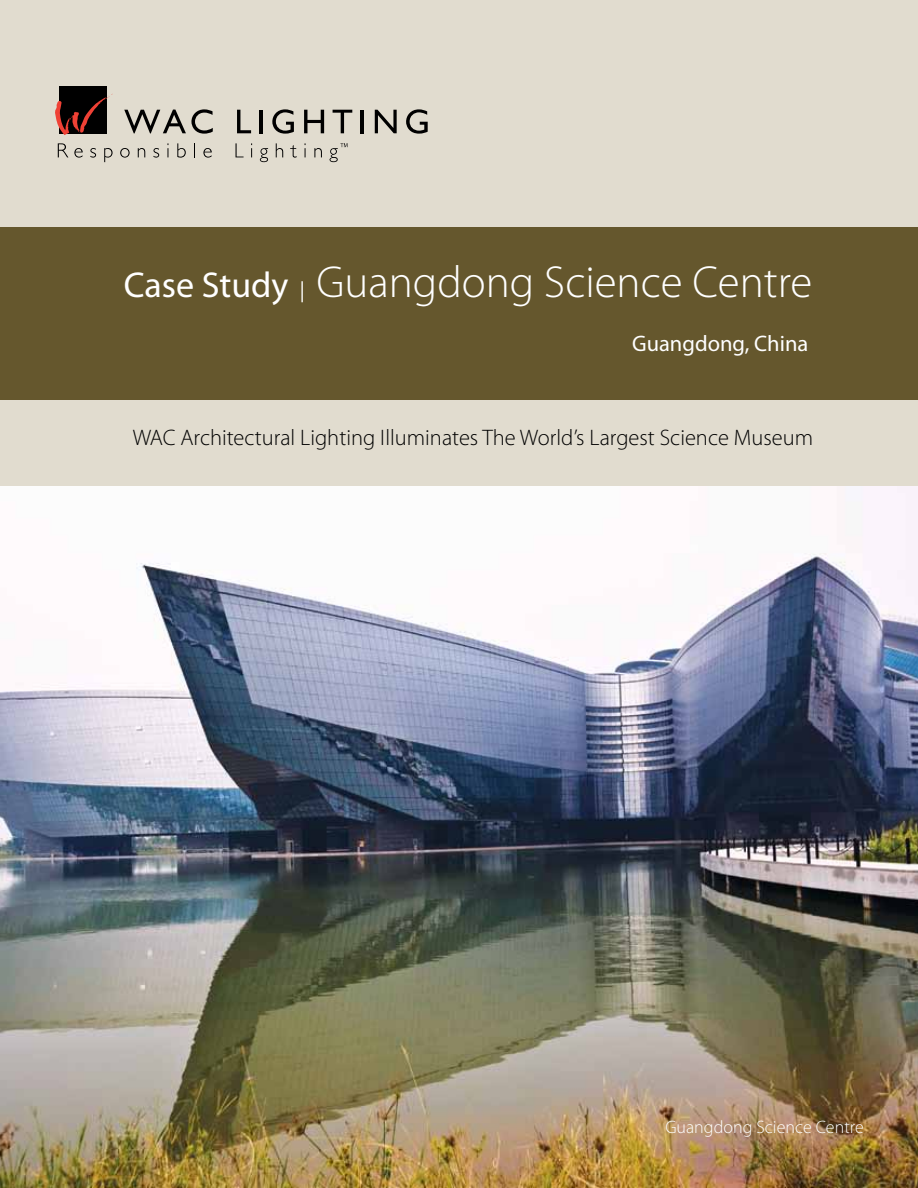
<style>
.page{position:relative;width:918px;height:1188px;background:#fff}
.page>*{position:absolute;margin:0;border:0;box-sizing:border-box;transform-origin:0 0}
.t1{font:300 45px "Myriad Pro";color:#fff}
.t2{font:300 22.5px "Myriad Pro";color:#000}
.t3{font:22.5px "Myriad Pro";color:#fff}
.t4{font:300 18px "Myriad Pro";color:#fff}
.s1{font-weight:400;font-size:36px}
.s2{font-weight:400;font-size:21px}
</style>
<div class="page">
<div style="left:0;top:0;width:918px;height:624px;background:#e1dccf"></div>
<img style="left:0;top:486px;width:918px;height:702px">
<div style="left:0;top:227px;width:918px;height:173px;background:#65572d"></div>
<div style="left:59px;top:86px;width:47px;height:47px;background:#000"></div>
<svg style="left:55px;top:94px;width:58px;height:41px"></svg>
<svg style="left:58px;top:143px;width:10px;height:14px"></svg>
<svg style="left:74px;top:148px;width:9px;height:10px"></svg>
<svg style="left:90px;top:148px;width:6px;height:10px"></svg>
<svg style="left:104px;top:148px;width:9px;height:14px"></svg>
<svg style="left:120px;top:148px;width:10px;height:10px"></svg>
<svg style="left:138px;top:148px;width:7px;height:9px"></svg>
<svg style="left:153px;top:148px;width:6px;height:10px"></svg>
<svg style="left:177px;top:143px;width:9px;height:15px"></svg>
<svg style="left:194px;top:143px;width:1px;height:14px"></svg>
<svg style="left:203px;top:148px;width:9px;height:10px"></svg>
<svg style="left:236px;top:143px;width:8px;height:14px"></svg>
<svg style="left:251px;top:143px;width:1px;height:14px"></svg>
<svg style="left:260px;top:148px;width:8px;height:14px"></svg>
<svg style="left:276px;top:143px;width:7px;height:14px"></svg>
<svg style="left:290px;top:145px;width:7px;height:13px"></svg>
<svg style="left:305px;top:143px;width:1px;height:14px"></svg>
<svg style="left:314px;top:148px;width:8px;height:9px"></svg>
<svg style="left:124px;top:109px;width:89px;height:25px"></svg>
<svg style="left:237px;top:110px;width:14px;height:23px"></svg>
<hr style="left:259px;top:110px;width:4px;height:23px;background:#000">
<svg style="left:272px;top:109px;width:22px;height:25px"></svg>
<svg style="left:304px;top:110px;width:20px;height:23px"></svg>
<svg style="left:333px;top:110px;width:19px;height:23px"></svg>
<hr style="left:361px;top:110px;width:3px;height:23px;background:#000">
<svg style="left:375px;top:110px;width:22px;height:23px"></svg>
<svg style="left:406px;top:109px;width:22px;height:25px"></svg>
<svg style="left:330px;top:143px;width:17px;height:19px"></svg>
<h1 class="t1" style="left:124px;top:255px;width:690px"><span class="s1">Case Study</span> <span class="s2">|</span> Guangdong Science Centre</h1>
<p class="t3" style="left:632px;top:330px;width:178px">Guangdong, China</p>
<p class="t2" style="left:133px;top:424px;width:682px">WAC Architectural Lighting Illuminates The World’s Largest Science Museum</p>
<p class="t4" style="left:665px;top:1116px;width:200px">Guangdong Science Centre</p>
</div>
